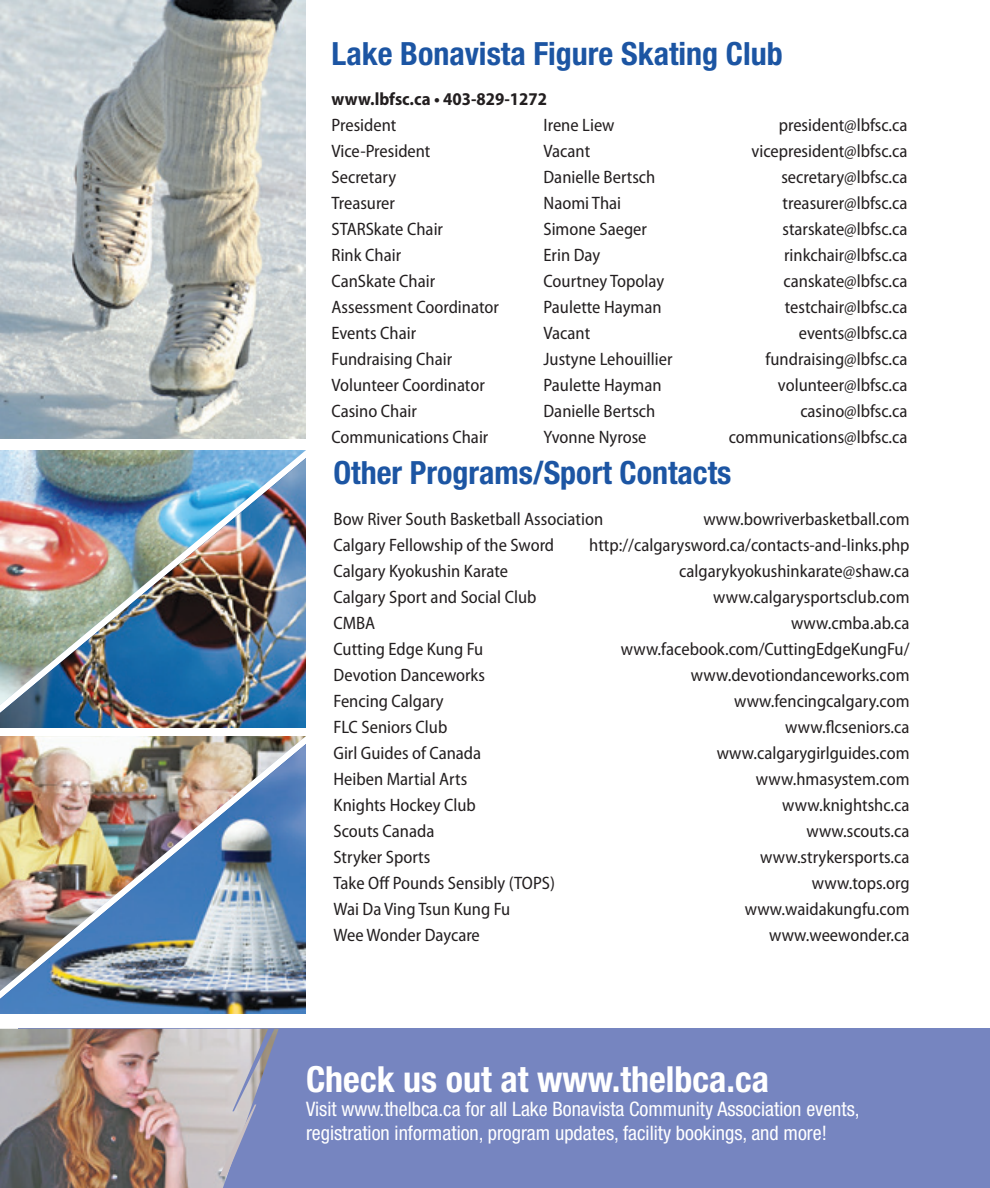
<style>
.page{position:relative;width:990px;height:1188px;background:#fff}
.page>*{position:absolute;margin:0;border:0;box-sizing:border-box;transform-origin:0 0}
.t1{font:700 condensed 36px "Helvetica Neue LT Std";color:#fff}
.In_Around_title{font:700 condensed 32px "Helvetica Neue LT Std";color:#1c55a3}
.t2{font:condensed 20px/24px "Helvetica Neue LT Std";color:#fff}
.t3{font:semi-condensed 18px "Myriad Pro";color:#231f20}
.t4{font:700 semi-condensed 18px "Myriad Pro";color:#231f20}
</style>
<div class="page">
<img style="left:0;top:0;width:306px;height:438px">
<img style="left:0;top:450px;width:306px;height:8px">
<img style="left:0;top:736px;width:306px;height:8px">
<img style="left:0;top:458px;width:306px;height:270px">
<img style="left:0;top:745px;width:306px;height:269px">
<div style="left:18px;top:1029px;width:972px;height:159px;background:#7685c0"></div>
<img style="left:0;top:1029px;width:279px;height:159px">
<svg style="left:219px;top:1029px;width:55px;height:147px"></svg>
<p class="In_Around_title" style="left:332px;top:34px;width:453px">Lake Bonavista Figure Skating Club</p>
<p class="t4" style="left:332px;top:89px;width:217px">www.lbfsc.ca • 403-829-1272</p>
<p class="t3" style="left:332px;top:116px;width:66px">President</p>
<p class="t3" style="left:544px;top:116px;width:73px">Irene Liew</p>
<p class="t3" style="left:779px;top:116px;width:130px">president@lbfsc.ca</p>
<p class="t3" style="left:332px;top:142px;width:100px">Vice-President</p>
<p class="t3" style="left:544px;top:142px;width:48px">Vacant</p>
<p class="t3" style="left:751px;top:142px;width:158px">vicepresident@lbfsc.ca</p>
<p class="t3" style="left:332px;top:168px;width:66px">Secretary</p>
<p class="t3" style="left:544px;top:168px;width:113px">Danielle Bertsch</p>
<p class="t3" style="left:781px;top:168px;width:128px">secretary@lbfsc.ca</p>
<p class="t3" style="left:332px;top:194px;width:65px">Treasurer</p>
<p class="t3" style="left:544px;top:194px;width:79px">Naomi Thai</p>
<p class="t3" style="left:783px;top:194px;width:126px">treasurer@lbfsc.ca</p>
<p class="t3" style="left:332px;top:220px;width:113px">STARSkate Chair</p>
<p class="t3" style="left:544px;top:220px;width:105px">Simone Saeger</p>
<p class="t3" style="left:782px;top:220px;width:127px">starskate@lbfsc.ca</p>
<p class="t3" style="left:332px;top:246px;width:71px">Rink Chair</p>
<p class="t3" style="left:544px;top:246px;width:58px">Erin Day</p>
<p class="t3" style="left:784px;top:246px;width:125px">rinkchair@lbfsc.ca</p>
<p class="t3" style="left:332px;top:272px;width:105px">CanSkate Chair</p>
<p class="t3" style="left:544px;top:272px;width:122px">Courtney Topolay</p>
<p class="t3" style="left:784px;top:272px;width:125px">canskate@lbfsc.ca</p>
<p class="t3" style="left:332px;top:298px;width:169px">Assessment Coordinator</p>
<p class="t3" style="left:544px;top:298px;width:120px">Paulette Hayman</p>
<p class="t3" style="left:785px;top:298px;width:124px">testchair@lbfsc.ca</p>
<p class="t3" style="left:332px;top:324px;width:86px">Events Chair</p>
<p class="t3" style="left:544px;top:324px;width:48px">Vacant</p>
<p class="t3" style="left:799px;top:324px;width:110px">events@lbfsc.ca</p>
<p class="t3" style="left:332px;top:350px;width:122px">Fundraising Chair</p>
<p class="t3" style="left:544px;top:350px;width:130px">Justyne Lehouillier</p>
<p class="t3" style="left:766px;top:350px;width:143px">fundraising@lbfsc.ca</p>
<p class="t3" style="left:332px;top:376px;width:155px">Volunteer Coordinator</p>
<p class="t3" style="left:544px;top:376px;width:120px">Paulette Hayman</p>
<p class="t3" style="left:778px;top:376px;width:131px">volunteer@lbfsc.ca</p>
<p class="t3" style="left:332px;top:402px;width:87px">Casino Chair</p>
<p class="t3" style="left:544px;top:402px;width:113px">Danielle Bertsch</p>
<p class="t3" style="left:800px;top:402px;width:109px">casino@lbfsc.ca</p>
<p class="t3" style="left:332px;top:428px;width:158px">Communications Chair</p>
<p class="t3" style="left:544px;top:428px;width:104px">Yvonne Nyrose</p>
<p class="t3" style="left:729px;top:428px;width:180px">communications@lbfsc.ca</p>
<p class="In_Around_title" style="left:334px;top:454px;width:399px">Other Programs/Sport Contacts</p>
<p class="t3" style="left:334px;top:509px;width:271px">Bow River South Basketball Association</p>
<p class="t3" style="left:703px;top:509px;width:208px">www.bowriverbasketball.com</p>
<p class="t3" style="left:334px;top:535px;width:222px">Calgary Fellowship of the Sword</p>
<p class="t3" style="left:589px;top:535px;width:322px">http://calgarysword.ca/contacts-and-links.php</p>
<p class="t3" style="left:334px;top:561px;width:176px">Calgary Kyokushin Karate</p>
<p class="t3" style="left:679px;top:561px;width:232px">calgarykyokushinkarate@shaw.ca</p>
<p class="t3" style="left:334px;top:587px;width:204px">Calgary Sport and Social Club</p>
<p class="t3" style="left:713px;top:587px;width:198px">www.calgarysportsclub.com</p>
<p class="t3" style="left:334px;top:613px;width:43px">CMBA</p>
<p class="t3" style="left:791px;top:613px;width:120px">www.cmba.ab.ca</p>
<p class="t3" style="left:334px;top:639px;width:151px">Cutting Edge Kung Fu</p>
<p class="t3" style="left:621px;top:639px;width:290px">www.facebook.com/CuttingEdgeKungFu/</p>
<p class="t3" style="left:334px;top:665px;width:153px">Devotion Danceworks</p>
<p class="t3" style="left:691px;top:665px;width:220px">www.devotiondanceworks.com</p>
<p class="t3" style="left:334px;top:691px;width:112px">Fencing Calgary</p>
<p class="t3" style="left:734px;top:691px;width:177px">www.fencingcalgary.com</p>
<p class="t3" style="left:334px;top:717px;width:115px">FLC Seniors Club</p>
<p class="t3" style="left:785px;top:717px;width:126px">www.flcseniors.ca</p>
<p class="t3" style="left:334px;top:743px;width:149px">Girl Guides of Canada</p>
<p class="t3" style="left:717px;top:743px;width:194px">www.calgarygirlguides.com</p>
<p class="t3" style="left:334px;top:769px;width:135px">Heiben Martial Arts</p>
<p class="t3" style="left:756px;top:769px;width:155px">www.hmasystem.com</p>
<p class="t3" style="left:334px;top:795px;width:144px">Knights Hockey Club</p>
<p class="t3" style="left:782px;top:795px;width:129px">www.knightshc.ca</p>
<p class="t3" style="left:334px;top:821px;width:102px">Scouts Canada</p>
<p class="t3" style="left:806px;top:821px;width:105px">www.scouts.ca</p>
<p class="t3" style="left:334px;top:847px;width:98px">Stryker Sports</p>
<p class="t3" style="left:760px;top:847px;width:151px">www.strykersports.ca</p>
<p class="t3" style="left:334px;top:873px;width:223px">Take Off Pounds Sensibly (TOPS)</p>
<p class="t3" style="left:812px;top:873px;width:99px">www.tops.org</p>
<p class="t3" style="left:334px;top:899px;width:178px">Wai Da Ving Tsun Kung Fu</p>
<p class="t3" style="left:745px;top:899px;width:166px">www.waidakungfu.com</p>
<p class="t3" style="left:334px;top:925px;width:148px">Wee Wonder Daycare</p>
<p class="t3" style="left:769px;top:925px;width:142px">www.weewonder.ca</p>
<p class="t1" style="left:306px;top:1058px;width:465px">Check us out at www.thelbca.ca</p>
<p class="t2" style="left:306px;top:1097px;width:555px">Visit www.thelbca.ca for all Lake Bonavista Community Association events, registration information, program updates, facility bookings, and more!</p>
</div>
